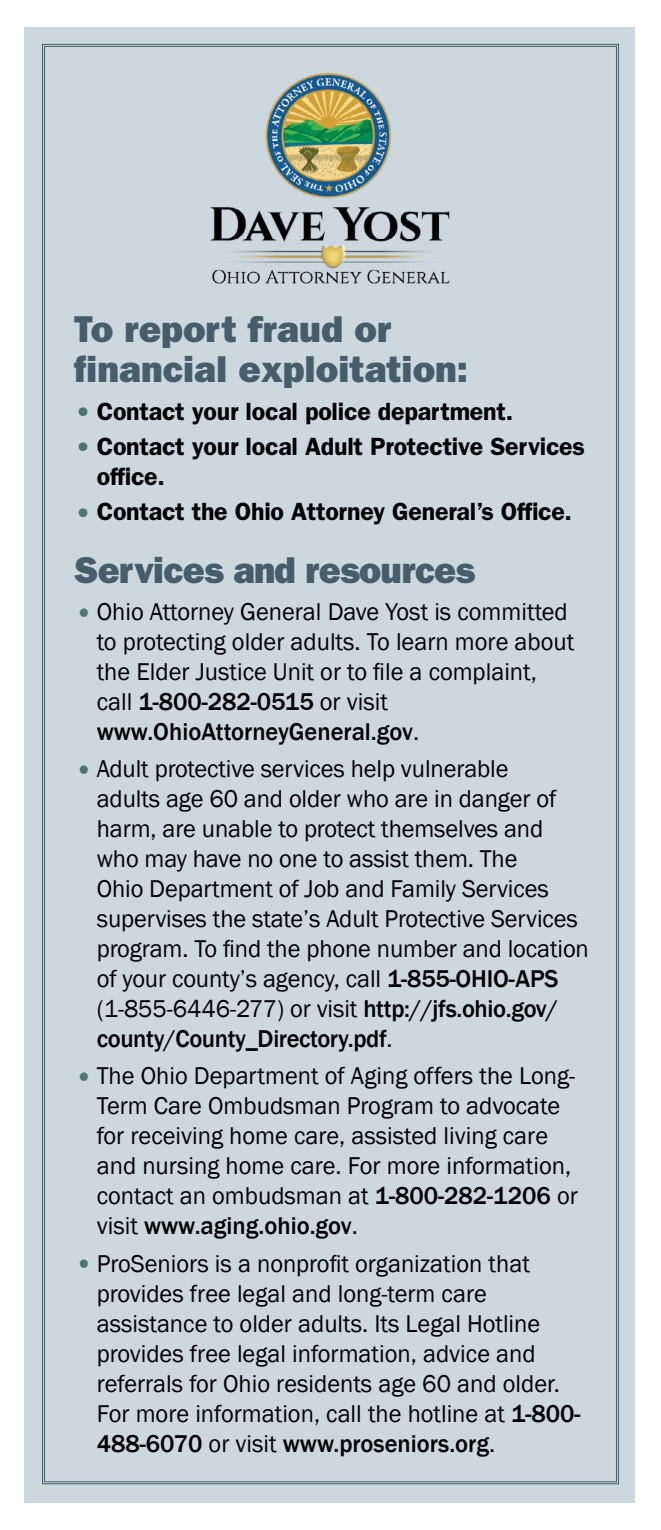
<style>
.page{position:relative;width:661px;height:1530px;background:#fff}
.page>*{position:absolute;margin:0;border:0;box-sizing:border-box;transform-origin:0 0}
.t1{font:37.5px/40px "ITC Franklin Gothic Std Hvy";color:#465d6b}
.t2{font:37.5px "ITC Franklin Gothic Std Hvy";letter-spacing:-.02em;color:#465d6b}
.t3{font:25px/30px "Franklin Gothic";color:#000}
.t4{font:600 25px/30px "ITC Franklin Gothic Std";letter-spacing:-.01em;color:#000}
.s1{font-size:30px;color:#487870}
.s2{font-weight:500}
</style>
<div class="page">
<div style="left:24px;top:27px;width:610px;height:1476px;background:#cdd8de"></div>
<div style="left:42px;top:44px;width:576px;height:1440px;background:#cdd8de"></div>
<img style="left:197px;top:57px;width:265px;height:245px">
<h1 class="t1" style="left:74px;top:310px;width:395px">To report fraud or financial exploitation:</h1>
<p class="t4" style="left:74px;top:396px;width:440px"><span class="s1">•</span> Contact your local police department.</p>
<p class="t4" style="left:97px;top:431px;width:489px;text-indent:-22px"><span class="s1">•</span> Contact your local Adult Protective Services office.</p>
<p class="t4" style="left:74px;top:497px;width:499px"><span class="s1">•</span> Contact the Ohio Attorney General’s Office.</p>
<h1 class="t2" style="left:74px;top:548px;width:402px">Services and resources</h1>
<p class="t3" style="left:97px;top:597px;width:479px;text-indent:-22px"><span class="s1">•</span> Ohio Attorney General Dave Yost is committed to protecting older adults. To learn more about the Elder Justice Unit or to file a complaint, call <span class="s2">1-800-282-0515</span> or visit <span class="s2">www.OhioAttorneyGeneral.gov</span>.</p>
<p class="t3" style="left:97px;top:754px;width:493px;text-indent:-22px"><span class="s1">•</span> Adult protective services help vulnerable<br>adults age 60 and older who are in danger of harm, are unable to protect themselves and who may have no one to assist them. The<br>Ohio Department of Job and Family Services supervises the state’s Adult Protective Services program. To find the phone number and location of your county’s agency, call <span class="s2">1-855-OHIO-APS </span>(1-855-6446-277) or visit <span class="s2">http://jfs.ohio.gov/ county/County_Directory.pdf</span>.</p>
<p class="t3" style="left:97px;top:1062px;width:482px;text-indent:-22px"><span class="s1">•</span> The Ohio Department of Aging offers the Long-Term Care Ombudsman Program to advocate for receiving home care, assisted living care and nursing home care. For more information, contact an ombudsman at <span class="s2">1-800-282-1206</span> or visit <span class="s2">www.aging.ohio.gov</span>.</p>
<p class="t3" style="left:97px;top:1249px;width:485px;text-indent:-22px"><span class="s1">•</span> ProSeniors is a nonprofit organization that provides free legal and long-term care assistance to older adults. Its Legal Hotline provides free legal information, advice and referrals for Ohio residents age 60 and older.<br>For more information, call the hotline at <span class="s2">1-800- 488-6070</span> or visit <span class="s2">www.proseniors.org</span>.</p>
</div>
